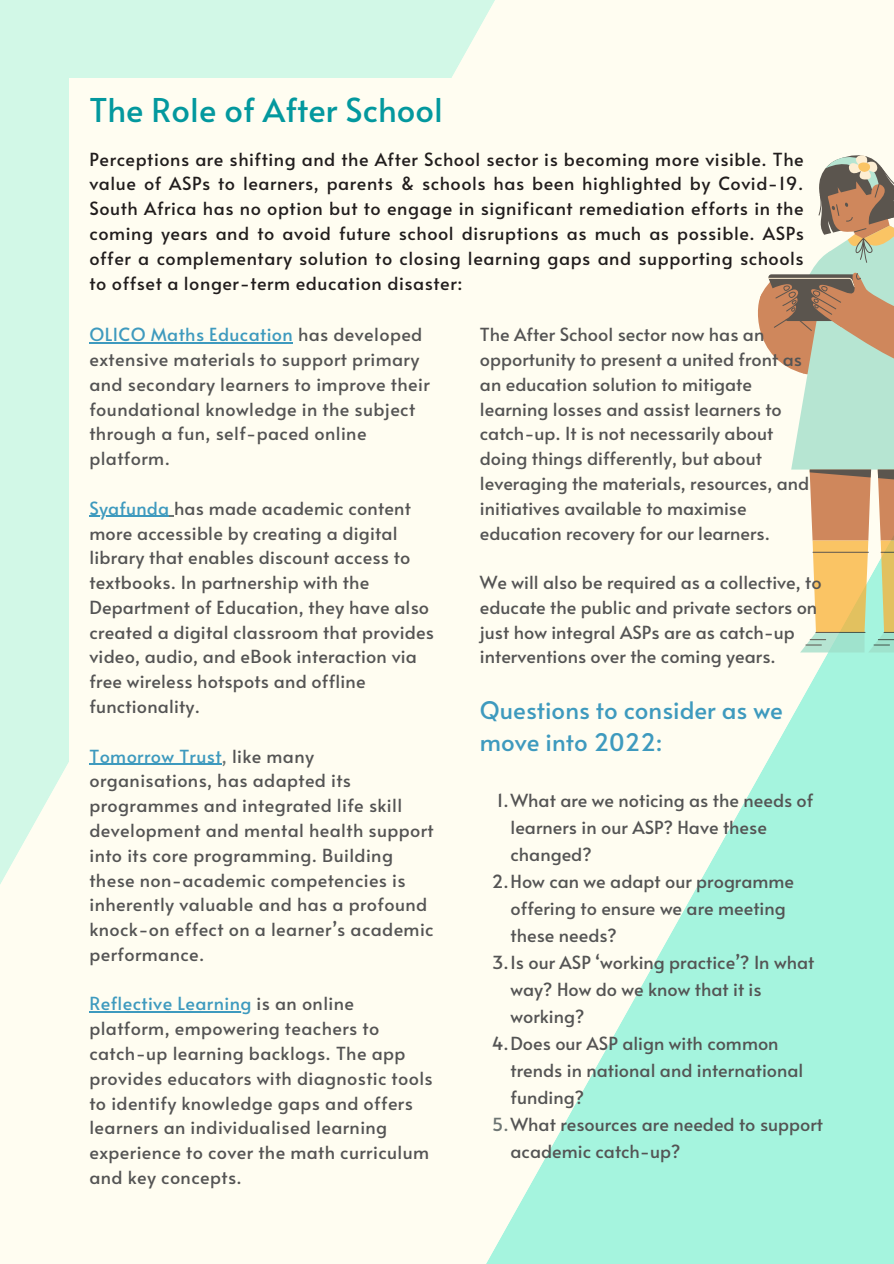
<style>
.page{position:relative;width:894px;height:1264px;background:#fff}
.page>*{position:absolute;margin:0;border:0;box-sizing:border-box;transform-origin:0 0}
.t1{font:32.7px "Alata";color:#03989e}
.t2{font:24px/32.7px "Alata";color:#3e9abe}
.t3{font:18px/24.8px "Alata";letter-spacing:.01em;color:#545454}
.t4{font:18px/24.8px "Alata";letter-spacing:.03em;color:#211d1d;text-align:justify}
.s1{color:#3e9abe}
.s2{color:#6d7573}
</style>
<div class="page">
<div style="left:0;top:0;width:893px;height:1263px;background:#fffdf1"></div>
<div style="left:0;top:0;width:495px;height:884px;background:#d2f8e7"></div>
<div style="left:69px;top:78px;width:755px;height:1085px;background:#fffdf1"></div>
<svg style="left:487px;top:652px;width:406px;height:611px;fill:#a5f4de"></svg>
<svg style="left:758px;top:155px;width:135px;height:497px"></svg>
<hr style="left:89px;top:342px;width:204px;height:1px;background:#3e9abe">
<hr style="left:89px;top:516px;width:80px;height:1px;background:#3e9abe">
<hr style="left:89px;top:763px;width:133px;height:1px;background:#3e9abe">
<hr style="left:89px;top:1011px;width:163px;height:1px;background:#3e9abe">
<p class="t1" style="left:89px;top:86px;width:355px">The Role of After School</p>
<p class="t4" style="left:89px;top:146px;width:716px">Perceptions are shifting and the After School sector is becoming more visible. The value of ASPs to learners, parents &amp; schools has been highlighted by Covid-19.<br>South Africa has no option but to engage in significant remediation efforts in the coming years and to avoid future school disruptions as much as possible. ASPs offer a complementary solution to closing learning gaps and supporting schools to offset a longer-term education disaster:</p>
<p class="t3" style="left:89px;top:321px;width:342px"><span class="s1">OLICO Maths Education</span> has developed extensive materials to support primary and secondary learners to improve their foundational knowledge in the subject through a fun, self-paced online platform.</p>
<p class="t3" style="left:89px;top:495px;width:346px"><span class="s1">Syafunda</span> has made academic content more accessible by creating a digital library that enables discount access to textbooks. In partnership with the Department of Education, they have also created a digital classroom that provides video, audio, and eBook interaction via free wireless hotspots and offline functionality.</p>
<p class="t3" style="left:89px;top:742px;width:346px"><span class="s1">Tomorrow Trust</span><span class="s2">,</span> like many organisations, has adapted its programmes and integrated life skill development and mental health support into its core programming. Building these non-academic competencies is inherently valuable and has a profound knock-on effect on a learner’s academic performance.</p>
<p class="t3" style="left:89px;top:990px;width:345px"><span class="s1">Reflective Learning</span> is an online platform, empowering teachers to catch-up learning backlogs. The app provides educators with diagnostic tools to identify knowledge gaps and offers learners an individualised learning experience to cover the math curriculum and key concepts.</p>
<p class="t3" style="left:480px;top:321px;width:331px">The After School sector now has an opportunity to present a united front as an education solution to mitigate learning losses and assist learners to catch-up. It is not necessarily about doing things differently, but about leveraging the materials, resources, and initiatives available to maximise education recovery for our learners.</p>
<p class="t3" style="left:480px;top:569px;width:343px">We will also be required as a collective, to educate the public and private sectors on just how integral ASPs are as catch-up interventions over the coming years.</p>
<p class="t2" style="left:480px;top:692px;width:304px">Questions to consider as we move into 2022:</p>
<p class="t3" style="left:510px;top:785px;width:304px;line-height:27px;text-indent:-14px">1.What are we noticing as the needs of learners in our ASP? Have these changed?</p>
<p class="t3" style="left:510px;top:866px;width:285px;line-height:27px;text-indent:-19px">2.How can we adapt our programme offering to ensure we are meeting these needs?</p>
<p class="t3" style="left:510px;top:947px;width:305px;line-height:27px;text-indent:-18px">3.Is our ASP ‘working practice’? In what way? How do we know that it is working?</p>
<p class="t3" style="left:510px;top:1028px;width:294px;line-height:27px;text-indent:-19px">4.Does our ASP align with common trends in national and international funding?</p>
<p class="t3" style="left:510px;top:1110px;width:314px;line-height:27px;text-indent:-19px"><span class="s2">5.</span>What resources are needed to support academic catch-up?</p>
</div>
